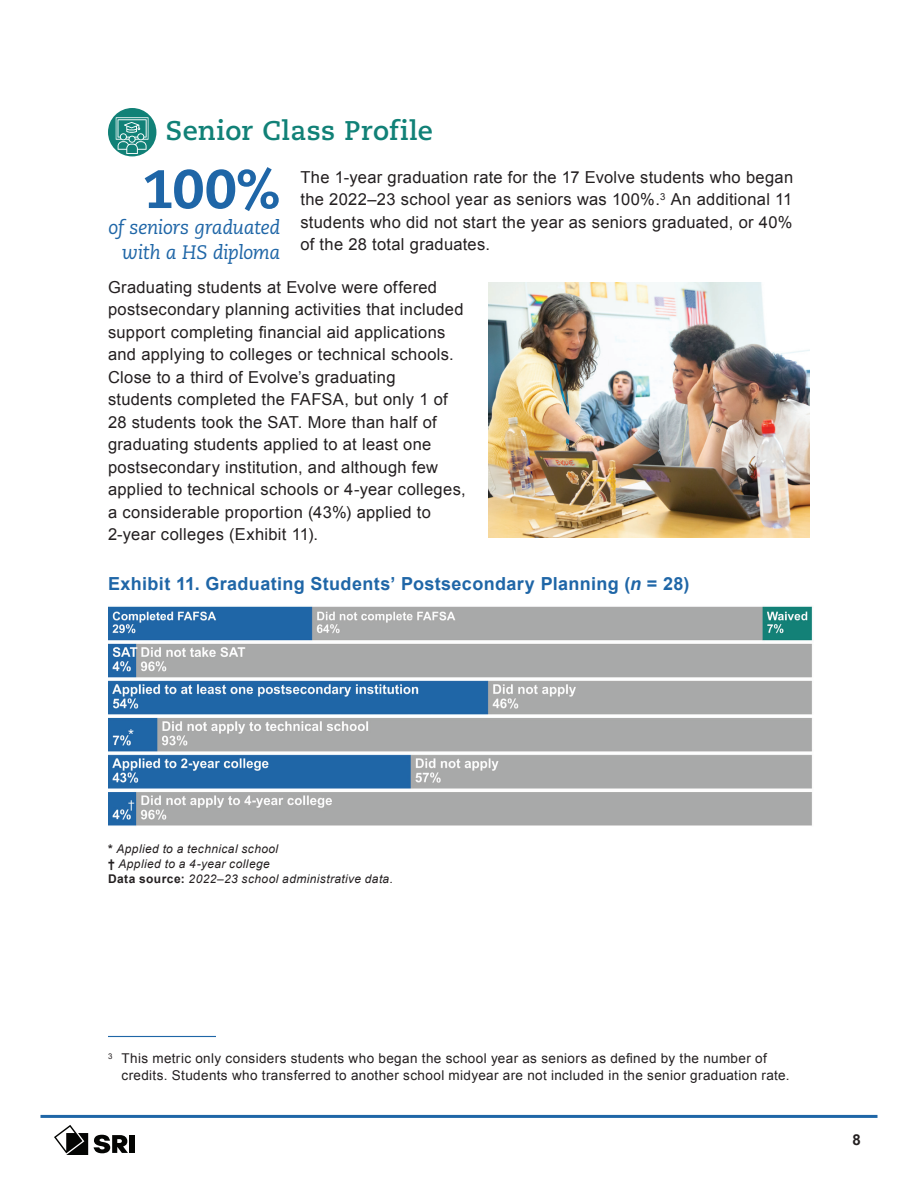
<style>
.page{position:relative;width:918px;height:1188px;background:#fff}
.page>*{position:absolute;margin:0;border:0;box-sizing:border-box;transform-origin:0 0}
.Pull_Out_Text__Not_Quote{font:800 54px "Caecilia LT Pro 85";color:#1f66a7}
.Heading_2_One_Line{font:700 27px "Caecilia LT Pro 75";letter-spacing:.015em;color:#118177}
.Pull_Out_Text__Not_Quote-2{font:italic 19.5px/25.5px "Caecilia LT Pro 56";letter-spacing:-.02em;color:#1f66a7;text-align:right}
.Heading_3{font:700 18px "Arial";letter-spacing:.02em;color:#1f66a7}
.Basic_body{font:16.5px/22.5px "Arial";letter-spacing:.02em;color:#231f20;text-align:justify}
.t1{font:700 15px "Arial";color:#231f20}
.Footnotes{font:13.5px/16.5px "Arial";letter-spacing:.025em;color:#231f20}
.Note{font:italic 12px "Arial";letter-spacing:.03em;color:#231f20}
.s1{font-style:italic}
.s2{font-weight:700;font-style:normal}
</style>
<div class="page">
<div style="left:130px;top:1135px;width:5px;height:18px;background:#040503"></div>
<svg style="left:94px;top:1135px;width:34px;height:18px"></svg>
<svg style="left:54px;top:1125px;width:34px;height:30px"></svg>
<hr style="left:40px;top:1115px;width:838px;height:3px;background:#1f66a7">
<div style="left:108px;top:108px;width:48px;height:48px;background:#118177;border-radius:50%"></div>
<svg style="left:115px;top:117px;width:34px;height:37px"></svg>
<hr style="left:108px;top:1036px;width:108px;height:1px;background:#1f66a7">
<img style="left:108px;top:606px;width:705px;height:220px">
<img style="left:489px;top:282px;width:321px;height:256px">
<p class="Heading_2_One_Line" style="left:166px;top:112px;width:269px">Senior Class Profile</p>
<p class="Basic_body" style="left:300px;top:166px;width:494px">The 1-year graduation rate for the 17 Evolve students who began the 2022–23 school year as seniors was 100%.<sup>3</sup> An additional 11 students who did not start the year as seniors graduated, or 40% of the 28 total graduates.</p>
<p class="Basic_body" style="left:108px;top:276px;width:359px;text-align:left">Graduating students at Evolve were offered postsecondary planning activities that included support completing financial aid applications and applying to colleges or technical schools.<br>Close to a third of Evolve’s graduating<br>students completed the FAFSA, but only 1 of 28 students took the SAT. More than half of graduating students applied to at least one postsecondary institution, and although few applied to technical schools or 4-year colleges, a considerable proportion (43%) applied to 2-year colleges (Exhibit 11).</p>
<p class="Pull_Out_Text__Not_Quote" style="left:142px;top:152px;width:139px">100%</p>
<p class="Pull_Out_Text__Not_Quote-2" style="left:108px;top:214px;width:173px">of seniors graduated with a HS diploma</p>
<p class="Heading_3" style="left:108px;top:572px;width:583px">Exhibit 11. Graduating Students’ Postsecondary Planning (<span class="s1">n</span> = 28)</p>
<p class="Note" style="left:108px;top:841px;width:172px"><span class="s2">*</span> Applied to a technical school</p>
<p class="Note" style="left:108px;top:856px;width:163px"><span class="s2">†</span> Applied to a 4-year college</p>
<p class="Note" style="left:108px;top:871px;width:287px"><span class="s2">Data source:</span> 2022–23 school administrative data.</p>
<p class="Footnotes" style="left:122px;top:1051px;width:670px;text-indent:-14px"><sup>3</sup> This metric only considers students who began the school year as seniors as defined by the number of credits. Students who transferred to another school midyear are not included in the senior graduation rate.</p>
<p class="t1" style="left:852px;top:1130px;width:10px">8</p>
</div>
